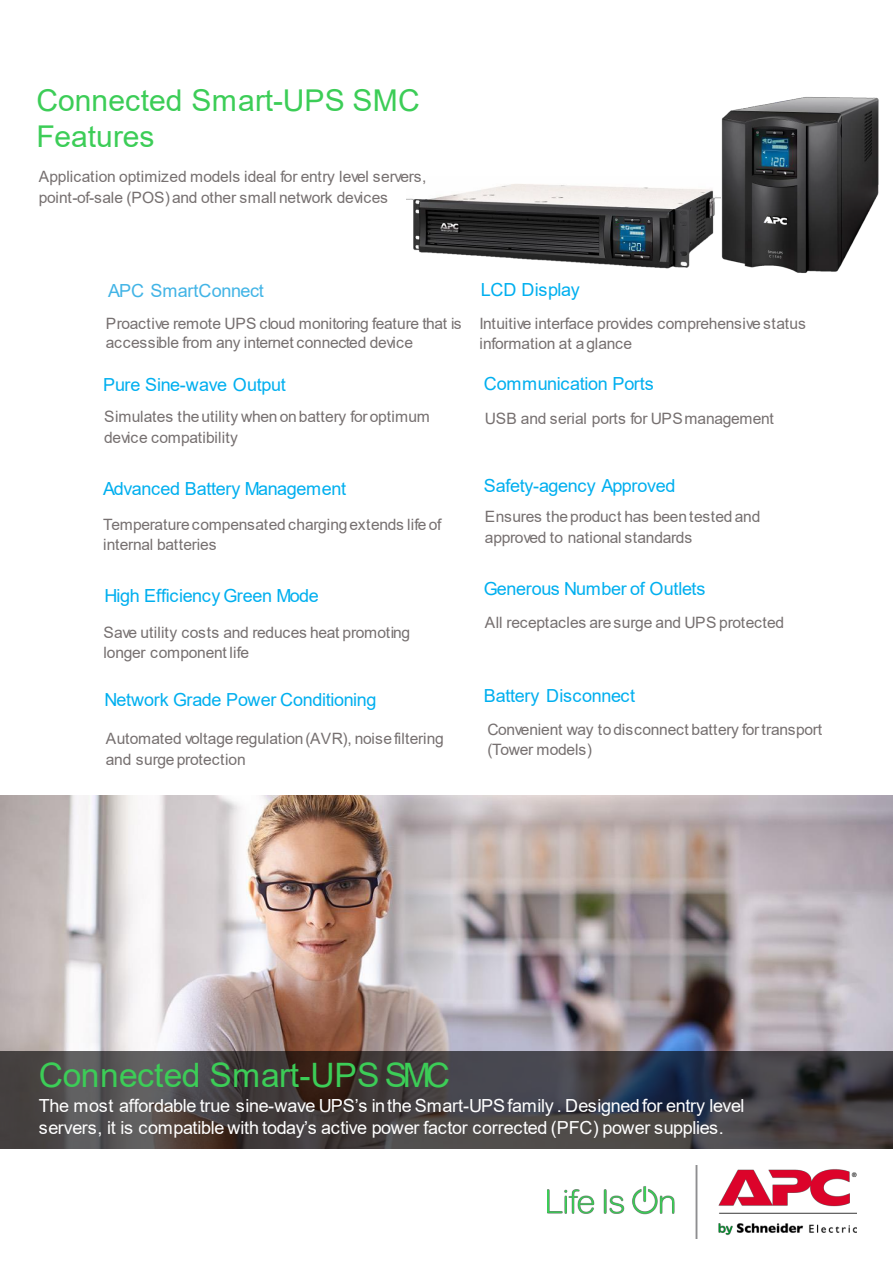
<style>
.page{position:relative;width:893px;height:1263px;background:#fff}
.page>*{position:absolute;margin:0;border:0;box-sizing:border-box;transform-origin:0 0}
.t1{font:33.6px "Arial";letter-spacing:-.01em;color:#3ccd57}
.t2{font:30px/36px "Arial";letter-spacing:.005em;color:#3ccd57}
.t3{font:18px "Arial";letter-spacing:-.02em;color:#00afef}
.t4{font:18px/21.6px "Arial";letter-spacing:-.02em;color:#fff}
.t5{font:18px "Arial";letter-spacing:-.02em;color:#42b4e6}
.t6{font:15.6px/20.4px "Arial";letter-spacing:-.02em;color:#767070}
.t7{font:15.6px/20.4px "Arial";letter-spacing:.005em;color:#767070}
</style>
<div class="page">
<img style="left:407px;top:184px;width:309px;height:85px">
<img style="left:0;top:796px;width:893px;height:255px">
<div style="left:0;top:1051px;width:893px;height:97px;background:#000;opacity:.61"></div>
<img style="left:716px;top:97px;width:163px;height:176px">
<img style="left:547px;top:1165px;width:310px;height:73px">
<h2 class="t2" style="left:36px;top:83px;width:385px">Connected Smart-UPS SMC<br>Features</h2>
<p class="t6" style="left:39px;top:166px;width:389px">Application optimized models ideal for entry level servers, point-of-sale (POS)and other small network devices</p>
<p class="t5" style="left:108px;top:278px;width:157px">APC SmartConnect</p>
<p class="t6" style="left:106px;top:314px;width:357px;line-height:19.2px">Proactive remote UPS cloud monitoring feature that is accessible from any internet connected device</p>
<p class="t3" style="left:103px;top:372px;width:184px">Pure Sine-wave Output</p>
<p class="t7" style="left:104px;top:406px;width:327px">Simulates theutility whenonbattery foroptimum device compatibility</p>
<p class="t3" style="left:481px;top:278px;width:101px">LCD Display</p>
<p class="t6" style="left:479px;top:313px;width:328px">Intuitive interface provides comprehensive status information at aglance</p>
<p class="t3" style="left:484px;top:371px;width:172px">Communication Ports</p>
<p class="t6" style="left:485px;top:408px;width:290px">USB and serial ports for UPSmanagement</p>
<p class="t3" style="left:103px;top:476px;width:245px">Advanced Battery Management</p>
<p class="t3" style="left:484px;top:473px;width:193px">Safety-agency Approved</p>
<p class="t6" style="left:485px;top:506px;width:277px">Ensures the product has been tested and approved to national standards</p>
<p class="t6" style="left:103px;top:514px;width:340px">Temperature compensated chargingextends lifeof internal batteries</p>
<p class="t3" style="left:105px;top:583px;width:216px">High Efficiency Green Mode</p>
<p class="t6" style="left:103px;top:621px;width:308px">Save utility costs and reduces heat promoting longer component life</p>
<p class="t3" style="left:484px;top:576px;width:223px">Generous Number of Outlets</p>
<p class="t6" style="left:485px;top:612px;width:301px">All receptacles aresurge and UPS protected</p>
<p class="t3" style="left:105px;top:687px;width:273px">Network Grade Power Conditioning</p>
<p class="t3" style="left:484px;top:683px;width:153px">Battery Disconnect</p>
<p class="t6" style="left:487px;top:719px;width:336px">Convenient way todisconnect battery fortransport (Tower models)</p>
<p class="t6" style="left:106px;top:728px;width:339px">Automated voltage regulation(AVR), noise filtering and surgeprotection</p>
<h1 class="t1" style="left:39px;top:1052px;width:413px">Connected Smart-UPS SMC</h1>
<p class="t4" style="left:39px;top:1094px;width:707px">The most affordable true sine-wave UPS’s inthe Smart-UPSfamily . Designedfor entry level servers, it is compatible with today’s active power factor corrected (PFC) power supplies.</p>
</div>
